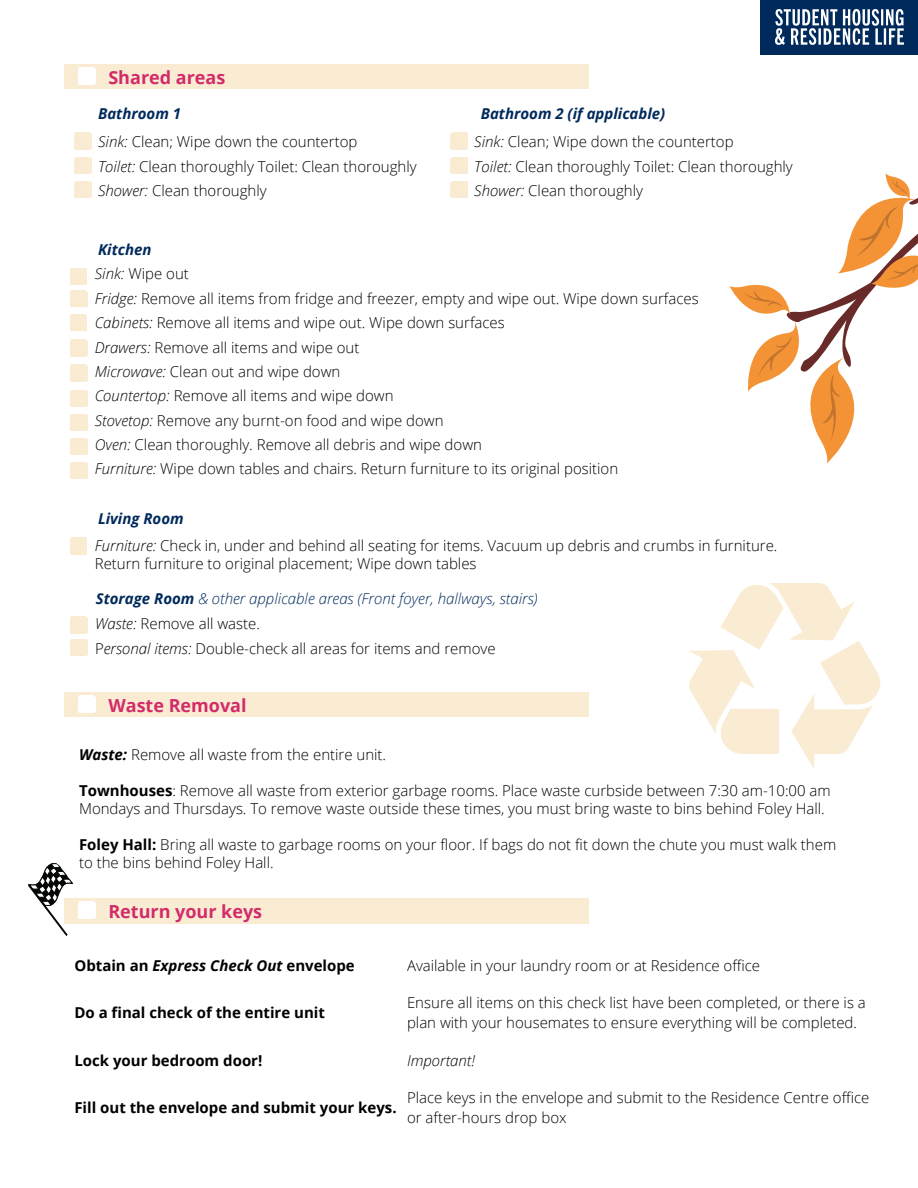
<style>
.page{position:relative;width:918px;height:1188px;background:#fff}
.page>*{position:absolute;margin:0;border:0;box-sizing:border-box;transform-origin:0 0}
.t1{font:700 18px "Open Sans";color:#d22b6a}
.t2{font:300 15px/24.3px "Open Sans";color:#000}
.t3{font:700 15px "Open Sans";color:#000}
.t4{font:italic 300 15px "Open Sans";color:#000}
.t5{font:italic 700 15px "Open Sans";color:#002a5c}
.s1{font-style:italic}
.s2{font-weight:700;font-style:italic;color:#002a5c}
.s3{font-style:italic;color:#002a5c}
.s4{font-weight:700;font-style:italic}
.s5{font-weight:700}
</style>
<div class="page">
<svg style="left:729px;top:173px;width:189px;height:291px"></svg>
<div style="left:64px;top:64px;width:524px;height:25px;background:#faecd3"></div>
<svg style="left:79px;top:68px;width:16px;height:17px"></svg>
<svg style="left:70px;top:268px;width:17px;height:17px"></svg>
<svg style="left:70px;top:291px;width:17px;height:16px"></svg>
<svg style="left:70px;top:315px;width:17px;height:16px"></svg>
<svg style="left:70px;top:340px;width:17px;height:17px"></svg>
<svg style="left:70px;top:365px;width:17px;height:17px"></svg>
<svg style="left:74px;top:133px;width:17px;height:17px"></svg>
<svg style="left:75px;top:157px;width:16px;height:17px"></svg>
<svg style="left:74px;top:181px;width:17px;height:17px"></svg>
<svg style="left:451px;top:133px;width:17px;height:17px"></svg>
<svg style="left:451px;top:157px;width:17px;height:17px"></svg>
<svg style="left:451px;top:181px;width:17px;height:17px"></svg>
<svg style="left:70px;top:390px;width:17px;height:17px"></svg>
<svg style="left:70px;top:414px;width:17px;height:17px"></svg>
<svg style="left:70px;top:438px;width:17px;height:17px"></svg>
<svg style="left:70px;top:462px;width:17px;height:17px"></svg>
<svg style="left:70px;top:538px;width:17px;height:17px"></svg>
<svg style="left:70px;top:617px;width:17px;height:39px"></svg>
<div style="left:64px;top:692px;width:524px;height:25px;background:#faecd3"></div>
<svg style="left:79px;top:696px;width:16px;height:17px"></svg>
<div style="left:64px;top:898px;width:524px;height:25px;background:#faecd3"></div>
<svg style="left:28px;top:863px;width:67px;height:73px"></svg>
<div style="left:760px;top:0;width:158px;height:54px;background:#002a5c"></div>
<img style="left:776px;top:9px;width:128px;height:35px">
<svg style="left:689px;top:583px;width:191px;height:186px"></svg>
<p class="t1" style="left:108px;top:65px;width:118px">Shared areas</p>
<p class="t5" style="left:98px;top:103px;width:84px">Bathroom 1</p>
<p class="t2" style="left:98px;top:129px;width:320px"><span class="s1">Sink:</span> Clean; Wipe down the countertop<br><span class="s1">Toilet:</span> Clean thoroughly Toilet: Clean thoroughly<br><span class="s1">Shower:</span> Clean thoroughly</p>
<p class="t2" style="left:474px;top:99px;width:261px;line-height:28.7px;text-indent:6px"><span class="s2">Bathroom 2 (if applicable)<br></span><span class="s1">Sink:</span> Clean; Wipe down the countertop</p>
<p class="t2" style="left:474px;top:154px;width:320px"><span class="s1">Toilet:</span> Clean thoroughly Toilet: Clean thoroughly<br><span class="s1">Shower:</span> Clean thoroughly</p>
<p class="t2" style="left:95px;top:237px;width:605px"><span class="s2">Kitchen<br></span><span class="s1">Sink:</span> Wipe out<br><span class="s1">Fridge:</span> Remove all items from fridge and freezer, empty and wipe out. Wipe down surfaces <span class="s1">Cabinets:</span> Remove all items and wipe out. Wipe down surfaces<br><span class="s1">Drawers:</span> Remove all items and wipe out<br><span class="s1">Microwave:</span> Clean out and wipe down<br><span class="s1">Countertop:</span> Remove all items and wipe down<br><span class="s1">Stovetop:</span> Remove any burnt-on food and wipe down<br><span class="s1">Oven:</span> Clean thoroughly. Remove all debris and wipe down<br><span class="s1">Furniture:</span> Wipe down tables and chairs. Return furniture to its original position</p>
<p class="t2" style="left:95px;top:505px;width:684px;line-height:26.4px"><span class="s2">Living Room<br></span><span class="s1">Furniture:</span> Check in, under and behind all seating for items. Vacuum up debris and crumbs in furniture.</p>
<p class="t2" style="left:95px;top:551px;width:383px">Return furniture to original placement; Wipe down tables</p>
<p class="t2" style="left:95px;top:586px;width:444px;line-height:24.9px"><span class="s2">Storage Room</span> <span class="s3">&amp; other applicable areas (Front foyer, hallways, stairs)<br></span><span class="s1">Waste:</span> Remove all waste.<br>P<span class="s1">ersonal items:</span> Double-check all areas for items and remove</p>
<p class="t1" style="left:108px;top:693px;width:140px">Waste Removal</p>
<p class="t2" style="left:79px;top:742px;width:309px"><span class="s4">Waste:</span> Remove all waste from the entire unit.</p>
<p class="t2" style="left:79px;top:781px;width:753px;line-height:18px"><span class="s5">Townhouses</span>: Remove all waste from exterior garbage rooms. Place waste curbside between 7:30 am-10:00 am<br>Mondays and Thursdays. To remove waste outside these times, you must bring waste to bins behind Foley Hall.</p>
<p class="t2" style="left:79px;top:835px;width:759px;line-height:18px"><span class="s5">Foley Hall:</span> Bring all waste to garbage rooms on your floor. If bags do not fit down the chute you must walk them to the bins behind Foley Hall.</p>
<p class="t1" style="left:108px;top:899px;width:155px">Return your keys</p>
<p class="t3" style="left:74px;top:955px;width:282px">Obtain an <span class="s1">Express Check Out</span> envelope</p>
<p class="t2" style="left:407px;top:953px;width:355px">Available in your laundry room or at Residence office</p>
<p class="t3" style="left:74px;top:1002px;width:252px">Do a final check of the entire unit</p>
<p class="t2" style="left:407px;top:992px;width:460px;line-height:20.2px">Ensure all items on this check list have been completed, or there is a plan with your housemates to ensure everything will be completed.</p>
<p class="t3" style="left:74px;top:1050px;width:190px">Lock your bedroom door!</p>
<p class="t4" style="left:407px;top:1050px;width:70px">Important!</p>
<p class="t3" style="left:74px;top:1097px;width:324px">Fill out the envelope and submit your keys.</p>
<p class="t2" style="left:407px;top:1087px;width:464px;line-height:20.2px">Place keys in the envelope and submit to the Residence Centre office or after-hours drop box</p>
</div>
